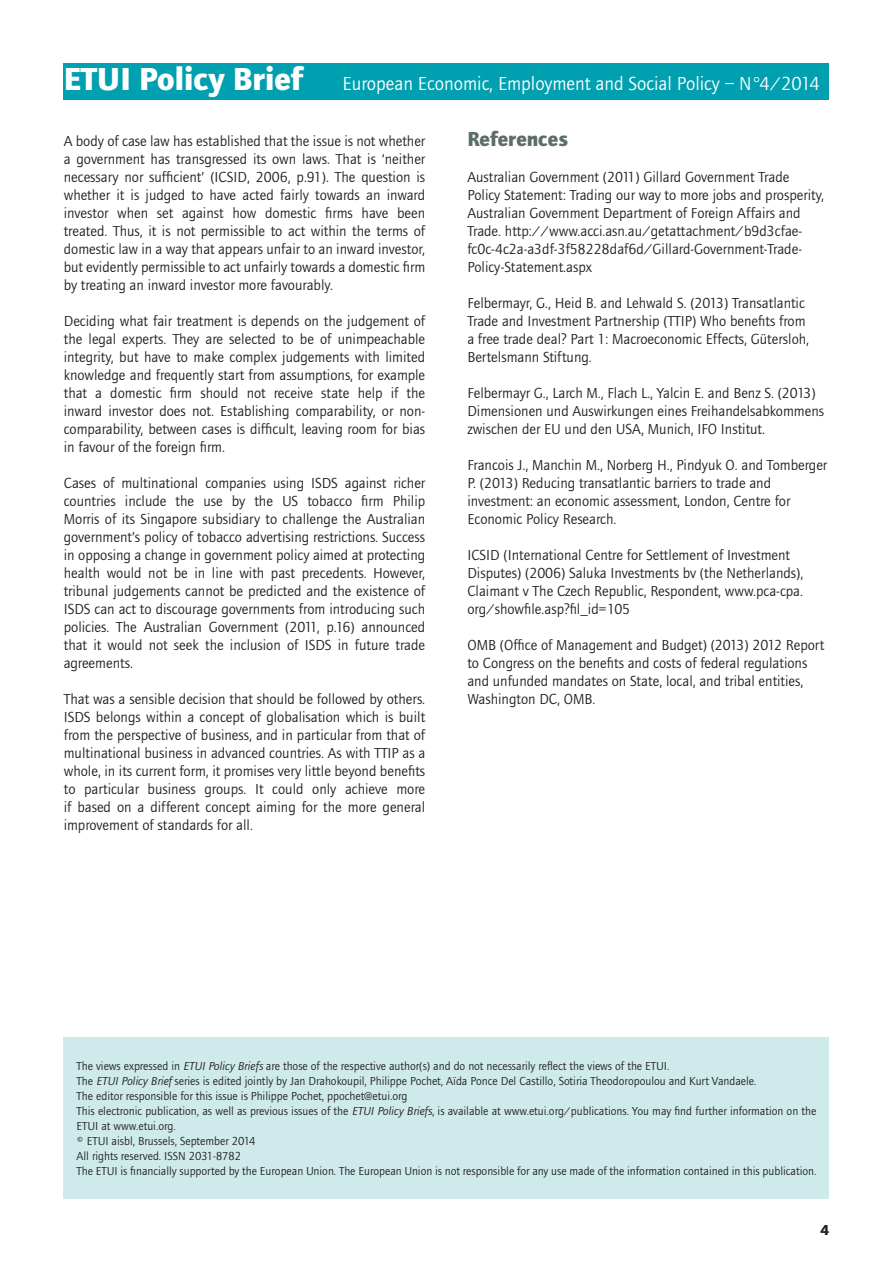
<style>
.page{position:relative;width:893px;height:1263px;background:#fff}
.page>*{position:absolute;margin:0;border:0;box-sizing:border-box;transform-origin:0 0}
.Intertitre{font:700 21px "Foundry Journal";color:#5d6e65}
.t1{font:19.5px "Foundry Journal";color:#fff}
.Body{font:15px/18px "Foundry Journal";color:#231f20}
.t2{font:700 15px "Foundry Journal";color:#231f20}
.notes{font:12px/15px "Foundry Journal";color:#231f20}
.s1{font-weight:700;font-size:33px}
.s2{font-style:italic}
</style>
<div class="page">
<div style="left:64px;top:64px;width:765px;height:36px;background:#00a0b0"></div>
<div style="left:64px;top:1037px;width:765px;height:162px;background:#ceeaeb"></div>
<p class="t1" style="left:64px;top:73px;width:758px"><span class="s1">ETUI Policy Brief</span> European Economic, Employment and Social Policy – N°4/2014</p>
<p class="Intertitre" style="left:467px;top:126px;width:102px">References</p>
<p class="Body" style="left:467px;top:168px;width:358px">Australian Government (2011) Gillard Government Trade Policy Statement: Trading our way to more jobs and prosperity, Australian Government Department of Foreign Affairs and Trade. http://www.acci.asn.au/getattachment/b9d3cfae&shy;fc0c-4c2a-a3df-3f58228daf6d/Gillard-Government-Trade-Policy-Statement.aspx</p>
<p class="Body" style="left:467px;top:294px;width:343px">Felbermayr, G., Heid B. and Lehwald S. (2013) Transatlantic Trade and Investment Partnership (TTIP) Who benefits from a free trade deal? Part 1: Macroeconomic Effects, Gütersloh, Bertelsmann Stiftung.</p>
<p class="Body" style="left:467px;top:384px;width:358px">Felbermayr G., Larch M., Flach L., Yalcin E. and Benz S. (2013)<br>Dimensionen und Auswirkungen eines Freihandelsabkommens zwischen der EU und den USA, Munich, IFO Institut.</p>
<p class="Body" style="left:467px;top:456px;width:361px">Francois J., Manchin M., Norberg H., Pindyuk O. and Tomberger P. (2013) Reducing transatlantic barriers to trade and investment: an economic assessment, London, Centre for Economic Policy Research.</p>
<p class="Body" style="left:467px;top:546px;width:338px">ICSID (International Centre for Settlement of Investment Disputes) (2006) Saluka Investments bv (the Netherlands), Claimant v The Czech Republic, Respondent, www.pca-cpa. org/showfile.asp?fil_id=105</p>
<p class="Body" style="left:467px;top:636px;width:358px">OMB (Office of Management and Budget) (2013) 2012 Report to Congress on the benefits and costs of federal regulations and unfunded mandates on State, local, and tribal entities, Washington DC, OMB.</p>
<p class="Body" style="left:64px;top:132px;width:363px;text-align:justify">A body of case law has established that the issue is not whether a government has transgressed its own laws. That is ‘neither necessary nor sufficient’ (ICSID, 2006, p.91). The question is whether it is judged to have acted fairly towards an inward investor when set against how domestic firms have been treated. Thus, it is not permissible to act within the terms of domestic law in a way that appears unfair to an inward investor, but evidently permissible to act unfairly towards a domestic firm by treating an inward investor more favourably.</p>
<p class="Body" style="left:64px;top:312px;width:363px;text-align:justify">Deciding what fair treatment is depends on the judgement of the legal experts. They are selected to be of unimpeachable integrity, but have to make complex judgements with limited knowledge and frequently start from assumptions, for example that a domestic firm should not receive state help if the inward investor does not. Establishing comparability, or non&shy;comparability, between cases is difficult, leaving room for bias in favour of the foreign firm.</p>
<p class="Body" style="left:64px;top:474px;width:363px;text-align:justify">Cases of multinational companies using ISDS against richer countries include the use by the US tobacco firm Philip Morris of its Singapore subsidiary to challenge the Australian government’s policy of tobacco advertising restrictions. Success in opposing a change in government policy aimed at protecting health would not be in line with past precedents. However, tribunal judgements cannot be predicted and the existence of ISDS can act to discourage governments from introducing such policies. The Australian Government (2011, p.16) announced that it would not seek the inclusion of ISDS in future trade agreements.</p>
<p class="Body" style="left:64px;top:690px;width:363px;text-align:justify">That was a sensible decision that should be followed by others.<br>ISDS belongs within a concept of globalisation which is built from the perspective of business, and in particular from that of multinational business in advanced countries. As with TTIP as a whole, in its current form, it promises very little beyond benefits to particular business groups. It could only achieve more if based on a different concept aiming for the more general improvement of standards for all.</p>
<p class="notes" style="left:77px;top:1059px;width:594px">The views expressed in <span class="s2">ETUI Policy Briefs</span> are those of the respective author(s) and do not necessarily reflect the views of the ETUI.</p>
<p class="notes" style="left:77px;top:1074px;width:681px">The <span class="s2">ETUI Policy Brief</span> series is edited jointly by Jan Drahokoupil, Philippe Pochet, Aïda Ponce Del Castillo, Sotiria Theodoropoulou and Kurt Vandaele.</p>
<p class="notes" style="left:77px;top:1089px;width:332px">The editor responsible for this issue is Philippe Pochet, ppochet@etui.org</p>
<p class="notes" style="left:77px;top:1104px;width:741px">This electronic publication, as well as previous issues of the <span class="s2">ETUI Policy Briefs</span>, is available at www.etui.org/publications. You may find further information on the<br>ETUI at www.etui.org.</p>
<p class="notes" style="left:77px;top:1134px;width:181px">© ETUI aisbl, Brussels, September 2014</p>
<p class="notes" style="left:77px;top:1149px;width:166px">All rights reserved. ISSN 2031-8782</p>
<p class="notes" style="left:77px;top:1164px;width:741px">The ETUI is financially supported by the European Union. The European Union is not responsible for any use made of the information contained in this publication.</p>
<p class="t2" style="left:820px;top:1221px;width:10px">4</p>
</div>
